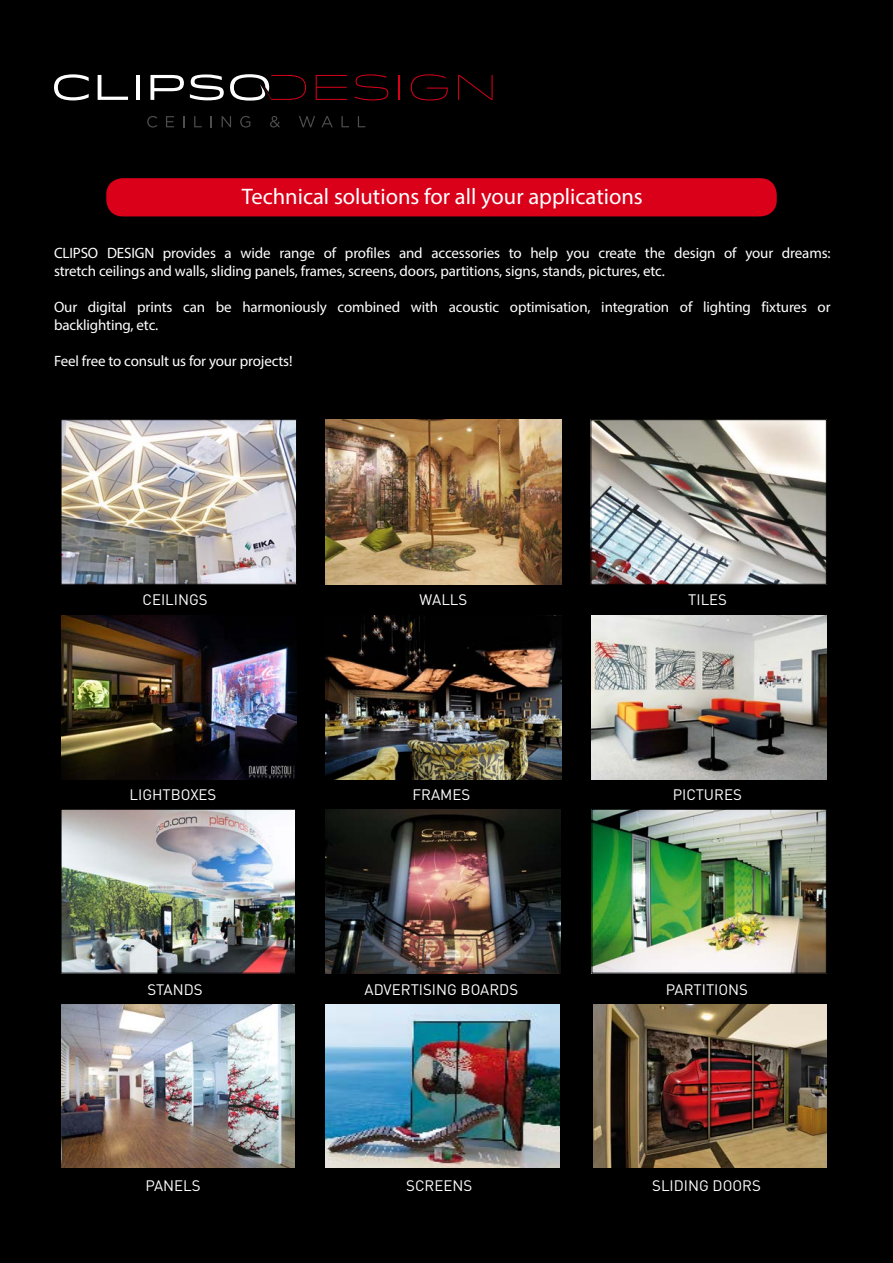
<style>
.page{position:relative;width:893px;height:1263px;background:#000}
.page>*{position:absolute;margin:0;border:0;box-sizing:border-box;transform-origin:0 0}
.t1{font:22.5px "Myriad Pro";color:#fff}
.t2{font:15px/18px "Myriad Pro";letter-spacing:-.01em;color:#fff}
.t3{font:15px "DIN";color:#fff}
</style>
<div class="page">
<img style="left:593px;top:422px;width:231px;height:160px">
<img style="left:63px;top:422px;width:232px;height:160px">
<img style="left:591px;top:615px;width:235px;height:165px">
<img style="left:326px;top:615px;width:235px;height:165px">
<img style="left:326px;top:420px;width:235px;height:164px">
<img style="left:61px;top:615px;width:235px;height:165px">
<img style="left:594px;top:811px;width:230px;height:160px">
<div style="left:592px;top:809px;width:234px;height:164px;border:1px solid #000"></div>
<img style="left:63px;top:811px;width:230px;height:160px">
<div style="left:61px;top:809px;width:234px;height:164px;border:1px solid #000"></div>
<img style="left:593px;top:1005px;width:233px;height:162px">
<img style="left:326px;top:1005px;width:233px;height:162px">
<img style="left:326px;top:809px;width:234px;height:164px">
<img style="left:61px;top:1005px;width:233px;height:162px">
<svg style="left:147px;top:116px;width:10px;height:12px"></svg>
<svg style="left:166px;top:116px;width:8px;height:11px"></svg>
<svg style="left:194px;top:116px;width:8px;height:11px"></svg>
<svg style="left:222px;top:116px;width:9px;height:11px"></svg>
<svg style="left:240px;top:116px;width:10px;height:12px"></svg>
<svg style="left:270px;top:116px;width:10px;height:12px"></svg>
<svg style="left:299px;top:116px;width:16px;height:11px"></svg>
<svg style="left:321px;top:116px;width:12px;height:11px"></svg>
<svg style="left:341px;top:116px;width:8px;height:11px"></svg>
<svg style="left:358px;top:116px;width:7px;height:11px"></svg>
<svg style="left:316px;top:75px;width:31px;height:25px"></svg>
<svg style="left:354px;top:74px;width:34px;height:26px"></svg>
<svg style="left:399px;top:75px;width:1px;height:25px"></svg>
<svg style="left:411px;top:74px;width:37px;height:26px"></svg>
<svg style="left:458px;top:75px;width:35px;height:25px"></svg>
<svg style="left:54px;top:74px;width:35px;height:26px"></svg>
<svg style="left:98px;top:75px;width:30px;height:25px"></svg>
<hr style="left:136px;top:75px;width:4px;height:25px;background:#fff">
<svg style="left:150px;top:75px;width:34px;height:25px"></svg>
<svg style="left:190px;top:74px;width:34px;height:26px"></svg>
<svg style="left:230px;top:74px;width:76px;height:27px"></svg>
<div style="left:106px;top:178px;width:671px;height:38px;background:#da001a;border-radius:16px"></div>
<h1 class="t1" style="left:242px;top:183px;width:402px">Technical solutions for all your applications</h1>
<p class="t2" style="left:54px;top:244px;width:778px">CLIPSO DESIGN provides a wide range of profiles and accessories to help you create the design of your dreams: stretch ceilings and walls, sliding panels, frames, screens, doors, partitions, signs, stands, pictures, etc.</p>
<p class="t2" style="left:54px;top:298px;width:778px">Our digital prints can be harmoniously combined with acoustic optimisation, integration of lighting fixtures or backlighting, etc.</p>
<p class="t2" style="left:54px;top:352px;width:240px">Feel free to consult us for your projects!</p>
<p class="t3" style="left:143px;top:591px;width:67px">CEILINGS</p>
<p class="t3" style="left:420px;top:591px;width:49px">WALLS</p>
<p class="t3" style="left:688px;top:591px;width:40px">TILES</p>
<p class="t3" style="left:129px;top:785px;width:88px">LIGHTBOXES</p>
<p class="t3" style="left:412px;top:785px;width:59px">FRAMES</p>
<p class="t3" style="left:673px;top:785px;width:71px">PICTURES</p>
<p class="t3" style="left:147px;top:980px;width:57px">STANDS</p>
<p class="t3" style="left:364px;top:980px;width:155px">ADVERTISING BOARDS</p>
<p class="t3" style="left:666px;top:980px;width:84px">PARTITIONS</p>
<p class="t3" style="left:145px;top:1176px;width:57px">PANELS</p>
<p class="t3" style="left:406px;top:1176px;width:68px">SCREENS</p>
<p class="t3" style="left:652px;top:1176px;width:110px">SLIDING DOORS</p>
</div>
